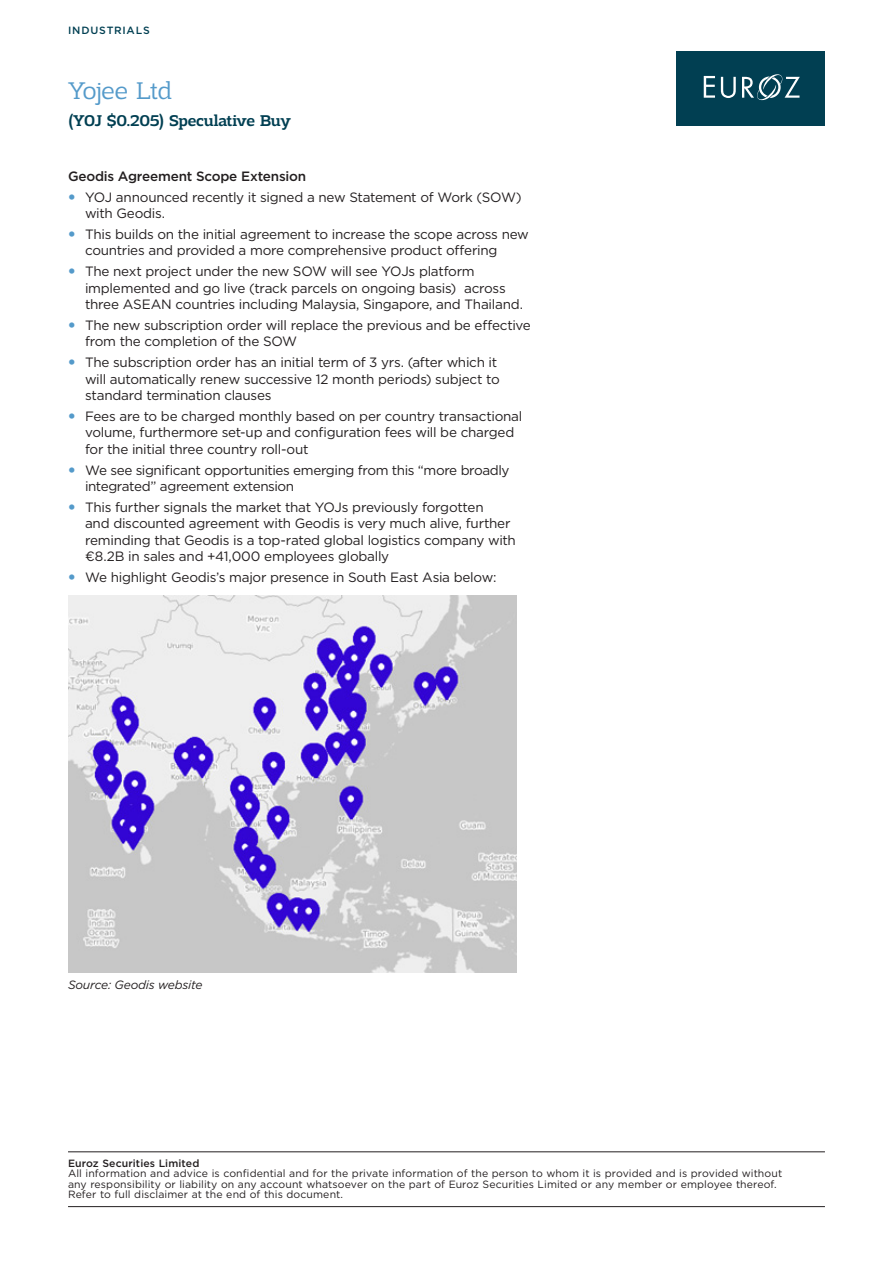
<style>
.page{position:relative;width:893px;height:1263px;background:#fff}
.page>*{position:absolute;margin:0;border:0;box-sizing:border-box;transform-origin:0 0}
.t1{font:300 25.5px "Adria Slab";letter-spacing:-.015em;color:#549aca}
.t2{font:500 16.5px "Adria Slab";letter-spacing:-.025em;color:#013f52}
.t3{font:13.5px/16.5px "Gotham";letter-spacing:-.02em;color:#231f20}
.t4{font:500 13.5px "Gotham";letter-spacing:-.015em;color:#231f20}
.t5{font:italic 12px "Gotham";letter-spacing:-.015em;color:#231f20}
.t6{font:10.5px/10.5px "Gotham";letter-spacing:.01em;color:#231f20}
.t7{font:500 10.5px "Gotham";letter-spacing:.01em;color:#231f20}
.t8{font:500 10.5px "Gotham";letter-spacing:.075em;color:#013f52}
</style>
<div class="page">
<div style="left:676px;top:51px;width:149px;height:74px;background:#013f52"></div>
<svg style="left:704px;top:76px;width:11px;height:22px"></svg>
<svg style="left:721px;top:77px;width:15px;height:21px"></svg>
<svg style="left:742px;top:74px;width:58px;height:26px"></svg>
<hr style="left:68px;top:1151px;width:757px;height:1px;background:#231f20">
<hr style="left:68px;top:1206px;width:757px;height:1px;background:#231f20">
<img style="left:68px;top:596px;width:448px;height:376px">
<p class="t8" style="left:68px;top:23px;width:83px">INDUSTRIALS</p>
<h1 class="t1" style="left:68px;top:76px;width:105px">Yojee Ltd</h1>
<p class="t2" style="left:68px;top:111px;width:224px">(YOJ $0.205) Speculative Buy</p>
<p class="t4" style="left:68px;top:167px;width:240px">Geodis Agreement Scope Extension</p>
<p class="t3" style="left:85px;top:188px;width:438px">YOJ announced recently it signed a new Statement of Work (SOW) with Geodis.</p>
<p class="t3" style="left:85px;top:226px;width:445px">This builds on the initial agreement to increase the scope across new countries and provided a more comprehensive product offering</p>
<p class="t3" style="left:85px;top:263px;width:439px">The next project under the new SOW will see YOJs platform implemented and go live (track parcels on ongoing basis) across three ASEAN countries including Malaysia, Singapore, and Thailand.</p>
<p class="t3" style="left:85px;top:317px;width:447px">The new subscription order will replace the previous and be effective from the completion of the SOW</p>
<p class="t3" style="left:85px;top:354px;width:416px">The subscription order has an initial term of 3 yrs. (after which it will automatically renew successive 12 month periods) subject to standard termination clauses</p>
<p class="t3" style="left:85px;top:408px;width:439px">Fees are to be charged monthly based on per country transactional volume, furthermore set-up and configuration fees will be charged for the initial three country roll-out</p>
<p class="t3" style="left:85px;top:461px;width:426px">We see significant opportunities emerging from this “more broadly integrated” agreement extension</p>
<p class="t3" style="left:85px;top:499px;width:432px">This further signals the market that YOJs previously forgotten<br>and discounted agreement with Geodis is very much alive, further reminding that Geodis is a top-rated global logistics company with €8.2B in sales and +41,000 employees globally</p>
<p class="t3" style="left:85px;top:569px;width:413px">We highlight Geodis’s major presence in South East Asia below:</p>
<p class="t5" style="left:68px;top:977px;width:136px">Source: Geodis website</p>
<p class="t7" style="left:68px;top:1156px;width:133px">Euroz Securities Limited</p>
<p class="t6" style="left:68px;top:1168px;width:716px">All information and advice is confidential and for the private information of the person to whom it is provided and is provided without any responsibility or liability on any account whatsoever on the part of Euroz Securities Limited or any member or employee thereof.<br>Refer to full disclaimer at the end of this document.</p>
</div>
